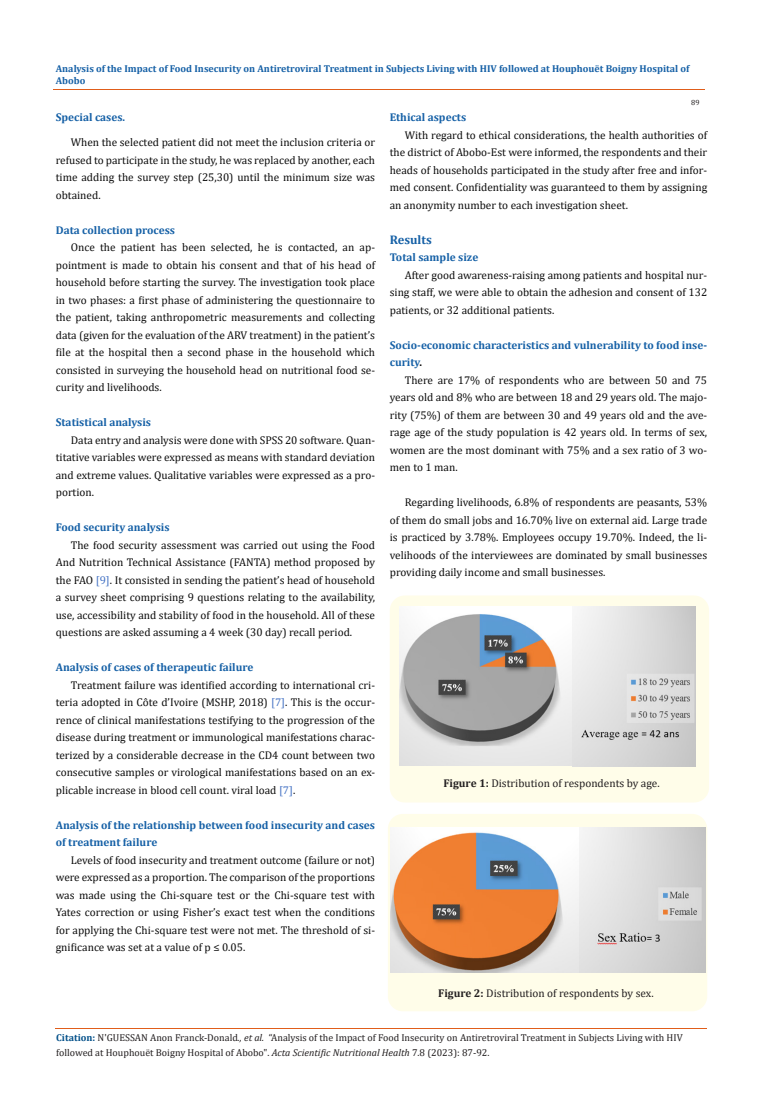
<style>
.page{position:relative;width:764px;height:1110px;background:#fff}
.page>*{position:absolute;margin:0;border:0;box-sizing:border-box;transform-origin:0 0}
.t1{font:700 12.5px "Cambria";color:#1560a6}
.t2{font:11.25px/17.5px "Cambria";color:#0d0d0d;text-align:justify}
.t3{font:700 11.25px/17.5px "Cambria";color:#1560a6}
.t4{font:11.25px "Cambria Math";color:#231f20}
.t5{font:10px/15px "Cambria";color:#231f20}
.t6{font:700 10px/12.5px "Cambria";color:#1560a6}
.t7{font:7.5px "Cambria";color:#231f20}
.s1{color:#4472c4}
.s2{color:#0d0d0d}
.s3{font-family:"Cambria";font-weight:700}
.s4{font-weight:700;color:#035089}
.s5{font-style:italic}
</style>
<div class="page">
<div style="left:390px;top:595px;width:319px;height:207px;background:#fffde9;border-radius:15px"></div>
<img style="left:399px;top:607px;width:173px;height:159px">
<img style="left:572px;top:607px;width:123px;height:159px">
<div style="left:388px;top:814px;width:319px;height:197px;background:#fffde9;border-radius:15px"></div>
<img style="left:390px;top:828px;width:315px;height:145px">
<hr style="left:53px;top:90px;width:651px;height:1px;background:#e05d1a">
<hr style="left:56px;top:1029px;width:651px;height:1px;background:#e05d1a">
<p class="t6" style="left:56px;top:62px;width:635px">Analysis of the Impact of Food Insecurity on Antiretroviral Treatment in Subjects Living with HIV followed at Houphouët Boigny Hospital of<br>Abobo</p>
<p class="t3" style="left:56px;top:108px;width:71px">Special cases.</p>
<p class="t2" style="left:56px;top:133px;width:321px;text-indent:15px">When the selected patient did not meet the inclusion criteria or refused to participate in the study, he was replaced by another, each time adding the survey step (25,30) until the minimum size was obtained.</p>
<p class="t3" style="left:56px;top:221px;width:121px">Data collection process</p>
<p class="t2" style="left:56px;top:238px;width:321px;text-indent:15px">Once the patient has been selected, he is contacted, an ap&shy;pointment is made to obtain his consent and that of his head of household before starting the survey. The investigation took place in two phases: a first phase of administering the questionnaire to the patient, taking anthropometric measurements and collecting data (given for the evaluation of the ARV treatment) in the patient’s file at the hospital then a second phase in the household which consisted in surveying the household head on nutritional food se&shy;curity and livelihoods.</p>
<p class="t3" style="left:56px;top:413px;width:97px">Statistical analysis</p>
<p class="t2" style="left:56px;top:431px;width:321px;text-indent:15px">Data entry and analysis were done with SPSS 20 software. Quan&shy;titative variables were expressed as means with standard deviation and extreme values. Qualitative variables were expressed as a pro&shy;portion.</p>
<p class="t3" style="left:56px;top:518px;width:115px">Food security analysis</p>
<p class="t2" style="left:56px;top:536px;width:321px;text-indent:15px">The food security assessment was carried out using the Food And Nutrition Technical Assistance (FANTA) method proposed by the FAO <span class="s1">[9]</span>. It consisted in sending the patient’s head of household a survey sheet comprising 9 questions relating to the availability, use, accessibility and stability of food in the household. All of these questions are asked assuming a 4 week (30 day) recall period.</p>
<p class="t3" style="left:56px;top:658px;width:199px">Analysis of cases of therapeutic failure</p>
<p class="t2" style="left:56px;top:676px;width:321px;text-indent:15px">Treatment failure was identified according to international cri&shy;teria adopted in Côte d’Ivoire (MSHP, 2018) <span class="s1">[7]</span>. This is the occur&shy;rence of clinical manifestations testifying to the progression of the disease during treatment or immunological manifestations charac&shy;terized by a considerable decrease in the CD4 count between two consecutive samples or virological manifestations based on an ex&shy;plicable increase in blood cell count. viral load <span class="s1">[7]</span>.</p>
<p class="t3" style="left:56px;top:816px;width:321px">Analysis of the relationship between food insecurity and cases of treatment failure</p>
<p class="t2" style="left:56px;top:851px;width:321px;text-indent:15px">Levels of food insecurity and treatment outcome (failure or not) were expressed as a proportion. The comparison of the proportions was made using the Chi-square test or the Chi-square test with Yates correction or using Fisher’s exact test when the conditions for applying the Chi-square test were not met. The threshold of si&shy;gnificance was set at a value of p ≤ 0.05.</p>
<p class="t7" style="left:691px;top:98px;width:10px">89</p>
<p class="t3" style="left:390px;top:108px;width:78px">Ethical aspects</p>
<p class="t2" style="left:390px;top:126px;width:319px;text-indent:15px">With regard to ethical considerations, the health authorities of the district of Abobo-Est were informed, the respondents and their heads of households participated in the study after free and infor&shy;med consent. Confidentiality was guaranteed to them by assigning an anonymity number to each investigation sheet.</p>
<p class="t1" style="left:390px;top:231px;width:44px">Results</p>
<p class="t3" style="left:390px;top:248px;width:90px">Total sample size</p>
<p class="t2" style="left:390px;top:266px;width:319px;text-indent:15px">After good awareness-raising among patients and hospital nur&shy;sing staff, we were able to obtain the adhesion and consent of 132 patients, or 32 additional patients.</p>
<p class="t3" style="left:390px;top:336px;width:319px">Socio-economic characteristics and vulnerability to food inse&shy;curity<span class="s2">.</span></p>
<p class="t2" style="left:390px;top:371px;width:319px;text-indent:15px">There are 17% of respondents who are between 50 and 75 years old and 8% who are between 18 and 29 years old. The majo&shy;rity (75%) of them are between 30 and 49 years old and the ave&shy;rage age of the study population is 42 years old. In terms of sex, women are the most dominant with 75% and a sex ratio of 3 wo&shy;men to 1 man.</p>
<p class="t2" style="left:390px;top:493px;width:319px;text-indent:15px">Regarding livelihoods, 6.8% of respondents are peasants, 53% of them do small jobs and 16.70% live on external aid. Large trade is practiced by 3.78%. Employees occupy 19.70%. Indeed, the li&shy;velihoods of the interviewees are dominated by small businesses providing daily income and small businesses.</p>
<p class="t4" style="left:443px;top:776px;width:218px"><span class="s3">Figure 1:</span> Distribution of respondents by age.</p>
<p class="t4" style="left:438px;top:986px;width:217px"><span class="s3">Figure 2:</span> Distribution of respondents by sex.</p>
<p class="t5" style="left:56px;top:1030px;width:628px"><span class="s4">Citation:</span> N'GUESSAN Anon Franck-Donald<span class="s5">., et al.</span> “Analysis of the Impact of Food Insecurity on Antiretroviral Treatment in Subjects Living with HIV followed at Houphouët Boigny Hospital of Abobo". <span class="s5">Acta Scientific Nutritional Health</span> 7.8 (2023): 87-92.</p>
</div>
